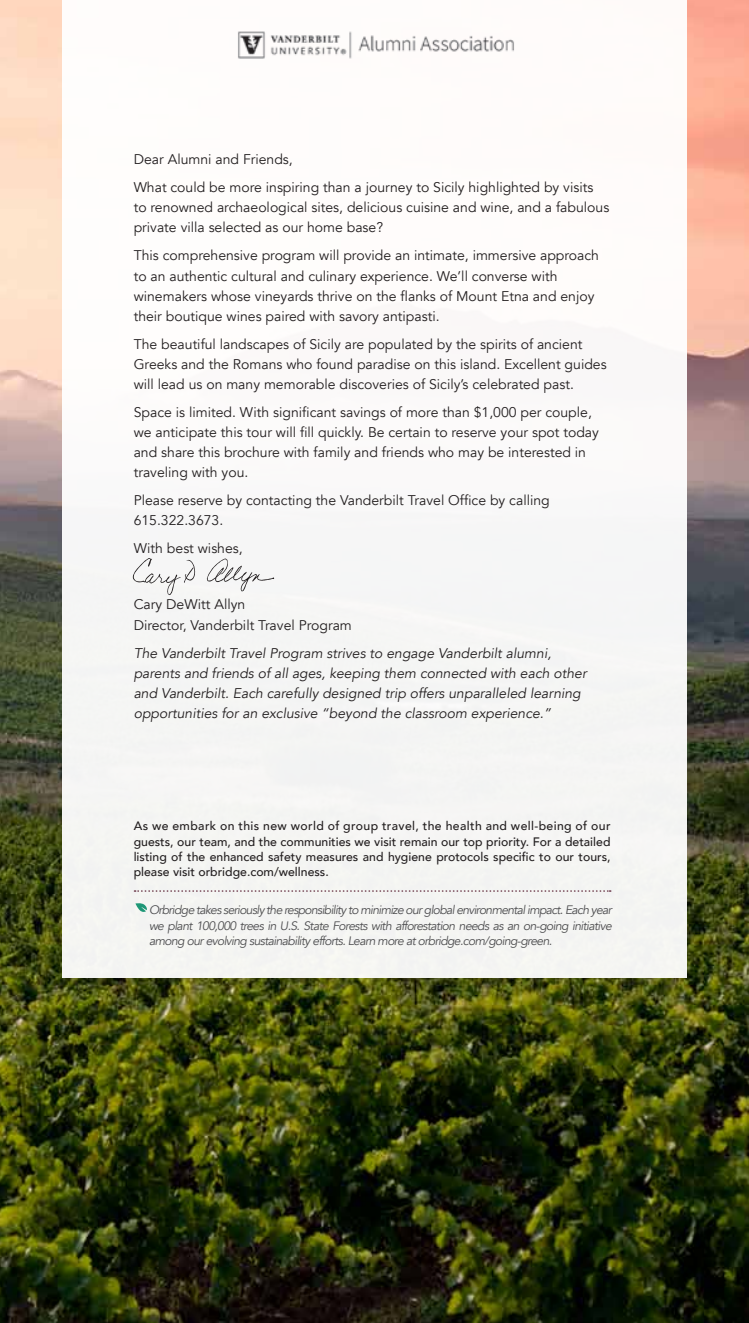
<style>
.page{position:relative;width:749px;height:1323px;background:#fff}
.page>*{position:absolute;margin:0;border:0;box-sizing:border-box;transform-origin:0 0}
.t1{font:14px/20.1px "Avenir";color:#231f20}
.t2{font:italic 14px/20.1px "Avenir";color:#231f20}
.t3{font:500 12.25px/15.4px "Avenir";color:#231f20;text-align:justify}
.t4{font:italic 12.25px/15.8px "Avenir";letter-spacing:-.055em;color:#4d4d4f;text-align:justify}
</style>
<div class="page">
<img style="left:0;top:0;width:748px;height:1323px">
<div style="left:62px;top:0;width:624px;height:978px;background:#f9f8f8"></div>
<svg style="left:134px;top:890px;width:476px;height:2px"></svg>
<hr style="left:748px;top:0;width:1px;height:325px;background:#b53961">
<hr style="left:748px;top:329px;width:1px;height:616px;background:#eadcc4">
<svg style="left:135px;top:903px;width:12px;height:9px"></svg>
<svg style="left:206px;top:559px;width:68px;height:33px"></svg>
<svg style="left:133px;top:558px;width:62px;height:37px"></svg>
<img style="left:748px;top:950px;width:1px;height:373px">
<img style="left:238px;top:31px;width:276px;height:28px">
<p class="t1" style="left:134px;top:146px;width:461px;line-height:28px">Dear Alumni and Friends,<br>What could be more inspiring than a journey to Sicily highlighted by visits</p>
<p class="t1" style="left:134px;top:198px;width:477px">to renowned archaeological sites, delicious cuisine and wine, and a fabulous private villa selected as our home base?</p>
<p class="t1" style="left:134px;top:246px;width:466px">This comprehensive program will provide an intimate, immersive approach to an authentic cultural and culinary experience. We’ll converse with winemakers whose vineyards thrive on the flanks of Mount Etna and enjoy their boutique wines paired with savory antipasti.</p>
<p class="t1" style="left:134px;top:334px;width:474px">The beautiful landscapes of Sicily are populated by the spirits of ancient<br>Greeks and the Romans who found paradise on this island. Excellent guides will lead us on many memorable discoveries of Sicily’s celebrated past.</p>
<p class="t1" style="left:134px;top:402px;width:466px">Space is limited. With significant savings of more than $1,000 per couple, we anticipate this tour will fill quickly. Be certain to reserve your spot today and share this brochure with family and friends who may be interested in traveling with you.</p>
<p class="t1" style="left:134px;top:491px;width:417px">Please reserve by contacting the Vanderbilt Travel Office by calling<br>615.322.3673.</p>
<p class="t1" style="left:134px;top:539px;width:110px">With best wishes,</p>
<p class="t1" style="left:134px;top:595px;width:219px">Cary DeWitt Allyn<br>Director, Vanderbilt Travel Program</p>
<p class="t2" style="left:134px;top:643px;width:454px">The Vanderbilt Travel Program strives to engage Vanderbilt alumni, parents and friends of all ages, keeping them connected with each other and Vanderbilt. Each carefully designed trip offers unparalleled learning opportunities for an exclusive “beyond the classroom experience.”</p>
<p class="t3" style="left:134px;top:818px;width:478px">As we embark on this new world of group travel, the health and well-being of our guests, our team, and the communities we visit remain our top priority. For a detailed listing of the enhanced safety measures and hygiene protocols specific to our tours, please visit orbridge.com/wellness.</p>
<p class="t4" style="left:149px;top:902px;width:464px">Orbridge takes seriously the responsibility to minimize our global environmental impact. Each year we plant 100,000 trees in U.S. State Forests with afforestation needs as an on-going initiative among our evolving sustainability efforts. Learn more at orbridge.com/going-green.</p>
</div>
